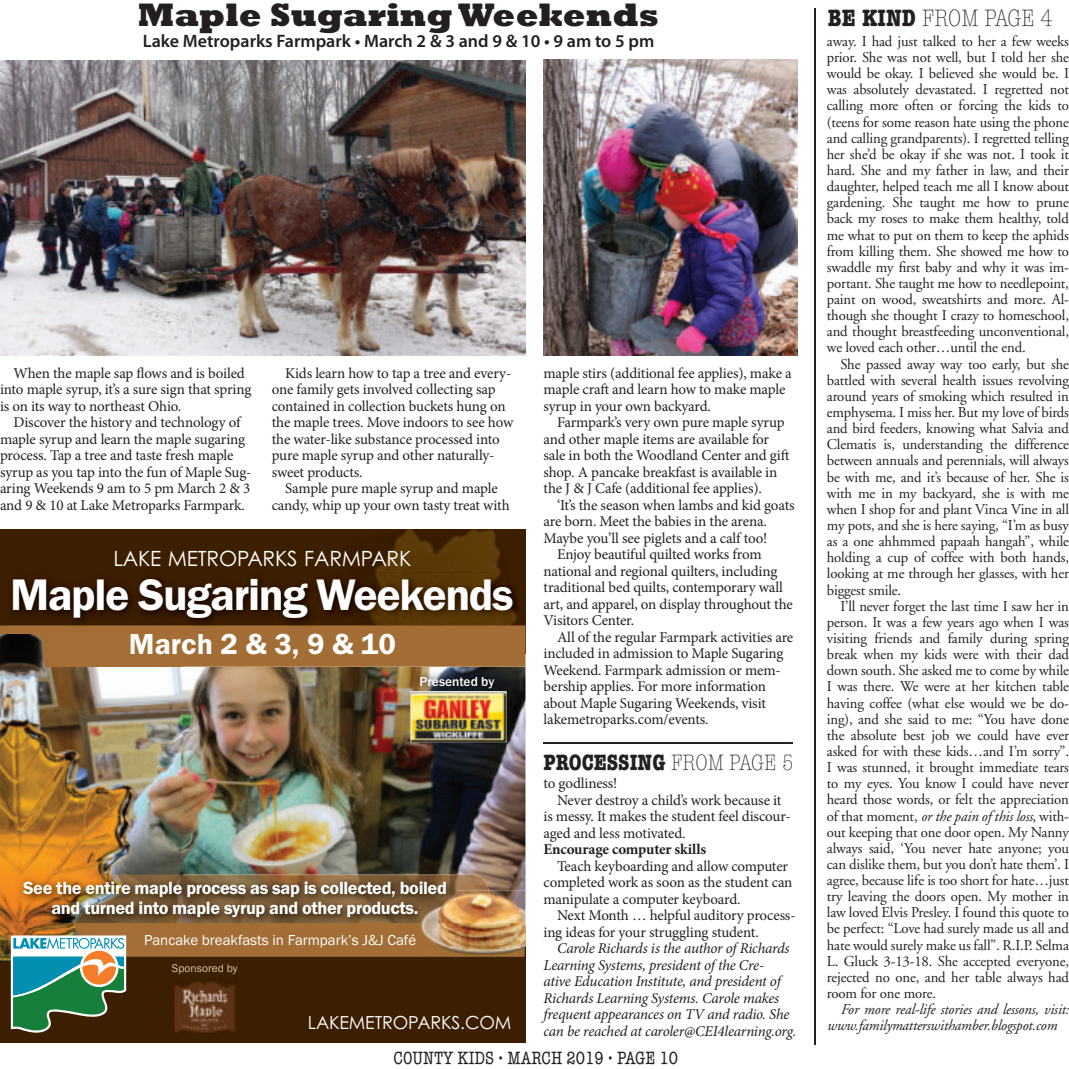
<style>
.page{position:relative;width:1069px;height:1069px;background:#fff}
.page>*{position:absolute;margin:0;border:0;box-sizing:border-box;transform-origin:0 0}
.t1{font:600 45.75px "Franklin Gothic";letter-spacing:-.03em;color:#fff}
.t2{font:800 33px "Rockwell";color:#231f20}
.t3{font:600 30px "Franklin Gothic";color:#fff}
.t4{font:300 condensed 24px "American Typewriter";letter-spacing:-.01em;color:#231f20}
.t5{font:700 condensed 22.5px "American Typewriter";color:#231f20}
.t6{font:21px "Century Gothic";letter-spacing:-.01em;color:#fff}
.t7{font:600 18.3px/20.1px "Franklin Gothic";letter-spacing:-.02em;color:#fff;text-align:center}
.t8{font:600 18px "Myriad Pro";color:#231f20}
.t9{font:condensed 18px "American Typewriter";color:#231f20}
.t10{font:18px "Century Gothic";letter-spacing:-.01em;color:#fff}
.t11{font:15px/16.2px "Adobe Garamond";letter-spacing:-.01em;color:#231f20;text-align:justify}
.t12{font:15px/16.5px "Minion Pro";letter-spacing:-.015em;color:#231f20}
.t13{font:italic 15px/16.5px "Minion Pro";letter-spacing:-.02em;color:#231f20}
.t14{font:italic 15px/16.2px "Adobe Garamond";letter-spacing:-.01em;color:#231f20}
.t15{font:15px "Franklin Gothic";color:#fff}
.t16{font:700 15px "Minion Pro";letter-spacing:-.01em;color:#231f20}
.t17{font:500 13.5px "Franklin Gothic";color:#fff}
.t18{font:11.55px "Franklin Gothic";color:#dac6b0}
.s1{font-weight:300}
.s2{font-weight:700}
.s3{font-style:italic}
</style>
<div class="page">
<div style="left:0;top:945px;width:525px;height:97px;background:#3c1e00"></div>
<div style="left:0;top:529px;width:525px;height:124px;background:#3c1e00"></div>
<img style="left:376px;top:529px;width:125px;height:43px">
<img style="left:0;top:625px;width:525px;height:331px">
<img style="left:0;top:634px;width:183px;height:326px">
<img style="left:7px;top:579px;width:516px;height:49px">
<img style="left:347px;top:572px;width:176px;height:53px">
<img style="left:420px;top:890px;width:105px;height:64px">
<img style="left:18px;top:875px;width:438px;height:52px">
<img style="left:410px;top:691px;width:96px;height:51px">
<svg style="left:11px;top:935px;width:115px;height:98px"></svg>
<img style="left:174px;top:981px;width:61px;height:51px">
<img style="left:412px;top:668px;width:89px;height:27px">
<img style="left:0;top:60px;width:525px;height:296px">
<img style="left:543px;top:60px;width:254px;height:295px">
<hr style="left:814px;top:8px;width:1px;height:1036px;background:#231f20">
<hr style="left:543px;top:742px;width:250px;height:1px;background:#231f20">
<h2 class="t2" style="left:138px;top:5px;width:522px">Maple Sugaring Weekends</h2>
<p class="t8" style="left:143px;top:30px;width:513px">Lake Metroparks Farmpark • March 2 &amp; 3 and 9 &amp; 10 • 9 am to 5 pm</p>
<p class="t12" style="left:0;top:366px;width:253px;text-indent:14px">When the maple sap flows and is boiled into maple syrup, it’s a sure sign that spring is on its way to northeast Ohio.</p>
<p class="t12" style="left:0;top:415px;width:253px;text-indent:14px">Discover the history and technology of maple syrup and learn the maple sugaring process. Tap a tree and taste fresh maple syrup as you tap into the fun of Maple Sug&shy;aring Weekends 9 am to 5 pm March 2 &amp; 3 and 9 &amp; 10 at Lake Metroparks Farmpark.</p>
<p class="t12" style="left:272px;top:366px;width:243px;text-indent:14px">Kids learn how to tap a tree and every&shy;one family gets involved collecting sap contained in collection buckets hung on the maple trees. Move indoors to see how the water-like substance processed into pure maple syrup and other naturally&shy;sweet products.</p>
<p class="t12" style="left:272px;top:481px;width:239px;text-align:center">Sample pure maple syrup and maple candy, whip up your own tasty treat with</p>
<h3 class="t6" style="left:113px;top:546px;width:299px">LAKE METROPARKS FARMPARK</h3>
<h1 class="t1" style="left:10px;top:575px;width:505px">Maple Sugaring Weekends</h1>
<h3 class="t3" style="left:129px;top:631px;width:268px">March 2 &amp; 3, 9 &amp; 10</h3>
<p class="t17" style="left:419px;top:675px;width:76px">Presented by</p>
<p class="t7" style="left:23px;top:878px;width:425px">See the entire maple process as sap is collected, boiled and turned into maple syrup and other products.</p>
<p class="t15" style="left:144px;top:934px;width:273px">Pancake breakfasts in Farmpark’s J&amp;J Café</p>
<p class="t18" style="left:172px;top:963px;width:67px">Sponsored by</p>
<p class="t10" style="left:308px;top:1011px;width:205px">LAKEMETROPARKS.COM</p>
<p class="t12" style="left:543px;top:366px;width:250px">maple stirs (additional fee applies), make a maple craft and learn how to make maple syrup in your own backyard.</p>
<p class="t12" style="left:543px;top:415px;width:247px;text-indent:14px">Farmpark’s very own pure maple syrup and other maple items are available for sale in both the Woodland Center and gift shop. A pancake breakfast is available in the J &amp; J Cafe (additional fee applies).</p>
<p class="t12" style="left:557px;top:498px;width:239px">‘It’s the season when lambs and kid goats</p>
<p class="t12" style="left:543px;top:514px;width:225px">are born. Meet the babies in the arena.</p>
<p class="t12" style="left:543px;top:531px;width:225px">Maybe you’ll see piglets and a calf too!</p>
<p class="t12" style="left:557px;top:547px;width:206px">Enjoy beautiful quilted works from</p>
<p class="t12" style="left:543px;top:564px;width:235px">national and regional quilters, including</p>
<p class="t12" style="left:543px;top:580px;width:241px">traditional bed quilts, contemporary wall</p>
<p class="t12" style="left:543px;top:597px;width:251px">art, and apparel, on display throughout the</p>
<p class="t12" style="left:543px;top:613px;width:92px">Visitors Center.</p>
<p class="t12" style="left:557px;top:630px;width:238px">All of the regular Farmpark activities are</p>
<p class="t12" style="left:543px;top:646px;width:241px">included in admission to Maple Sugaring</p>
<p class="t12" style="left:543px;top:663px;width:239px">Weekend. Farmpark admission or mem-</p>
<p class="t12" style="left:543px;top:679px;width:224px">bership applies. For more information</p>
<p class="t12" style="left:543px;top:696px;width:224px">about Maple Sugaring Weekends, visit</p>
<p class="t12" style="left:543px;top:712px;width:166px">lakemetroparks.com/events.</p>
<h3 class="t5" style="left:543px;top:748px;width:251px">PROCESSING <span class="s1">FROM PAGE 5</span></h3>
<p class="t12" style="left:543px;top:776px;width:75px">to godliness!</p>
<p class="t12" style="left:557px;top:793px;width:226px">Never destroy a child’s work because it</p>
<p class="t12" style="left:543px;top:809px;width:249px">is messy. It makes the student feel discour-</p>
<p class="t12" style="left:543px;top:826px;width:143px">aged and less motivated.</p>
<p class="t16" style="left:543px;top:844px;width:164px">Encourage computer skills</p>
<p class="t12" style="left:543px;top:859px;width:250px;text-indent:14px">Teach keyboarding and allow computer completed work as soon as the student can manipulate a computer keyboard.</p>
<p class="t12" style="left:543px;top:908px;width:253px;text-indent:14px">Next Month … helpful auditory process&shy;ing ideas for your struggling student.</p>
<p class="t13" style="left:543px;top:941px;width:254px;text-indent:14px">Carole Richards is the author of Richards Learning Systems, president of the Cre-<br>ative Education Institute, and president of Richards Learning Systems. Carole makes frequent appearances on TV and radio. She can be reached at caroler@CEI4learning.org.</p>
<p class="t9" style="left:393px;top:1050px;width:286px">COUNTY KIDS • MARCH 2019 • PAGE 10</p>
<h3 class="t4" style="left:827px;top:9px;width:226px"><span class="s2">BE KIND</span> FROM PAGE 4</h3>
<p class="t11" style="left:826px;top:35px;width:243px">away. I had just talked to her a few weeks prior. She was not well, but I told her she would be okay. I believed she would be. I was absolutely devastated. I regretted not calling more often or forcing the kids to (teens for some reason hate using the phone and calling grandparents). I regretted telling her she’d be okay if she was not. I took it hard. She and my father in law, and their daughter, helped teach me all I know about gardening. She taught me how to prune back my roses to make them healthy, told me what to put on them to keep the aphids from killing them. She showed me how to swaddle my first baby and why it was im&shy;portant. She taught me how to needlepoint, paint on wood, sweatshirts and more. Al&shy;though she thought I crazy to homeschool, and thought breastfeeding unconventional, we loved each other…until the end.</p>
<p class="t11" style="left:826px;top:357px;width:243px;text-indent:14px">She passed away way too early, but she battled with several health issues revolving around years of smoking which resulted in emphysema. I miss her. But my love of birds and bird feeders, knowing what Salvia and Clematis is, understanding the difference between annuals and perennials, will always be with me, and it’s because of her. She is with me in my backyard, she is with me when I shop for and plant Vinca Vine in all my pots, and she is here saying, “I’m as busy as a one ahhmmed papaah hangah”, while holding a cup of coffee with both hands, looking at me through her glasses, with her biggest smile.</p>
<p class="t11" style="left:826px;top:599px;width:243px;text-indent:14px">I’ll never forget the last time I saw her in person. It was a few years ago when I was visiting friends and family during spring break when my kids were with their dad down south. She asked me to come by while I was there. We were at her kitchen table having coffee (what else would we be do&shy;ing), and she said to me: “You have done the absolute best job we could have ever asked for with these kids…and I’m sorry”.<br>I was stunned, it brought immediate tears to my eyes. You know I could have never heard those words, or felt the appreciation of that moment, <span class="s3">or the pain of this loss</span>, with&shy;out keeping that one door open. My Nanny always said, ‘You never hate anyone; you can dislike them, but you don’t hate them’. I agree, because life is too short for hate…just try leaving the doors open. My mother in law loved Elvis Presley. I found this quote to be perfect: “Love had surely made us all and hate would surely make us fall”. R.I.P. Selma L. Gluck 3-13-18. She accepted everyone, rejected no one, and her table always had room for one more.</p>
<p class="t14" style="left:826px;top:1002px;width:243px;text-indent:14px">For more real-life stories and lessons, visit: www.familymatterswithamber.blogspot.com</p>
</div>
